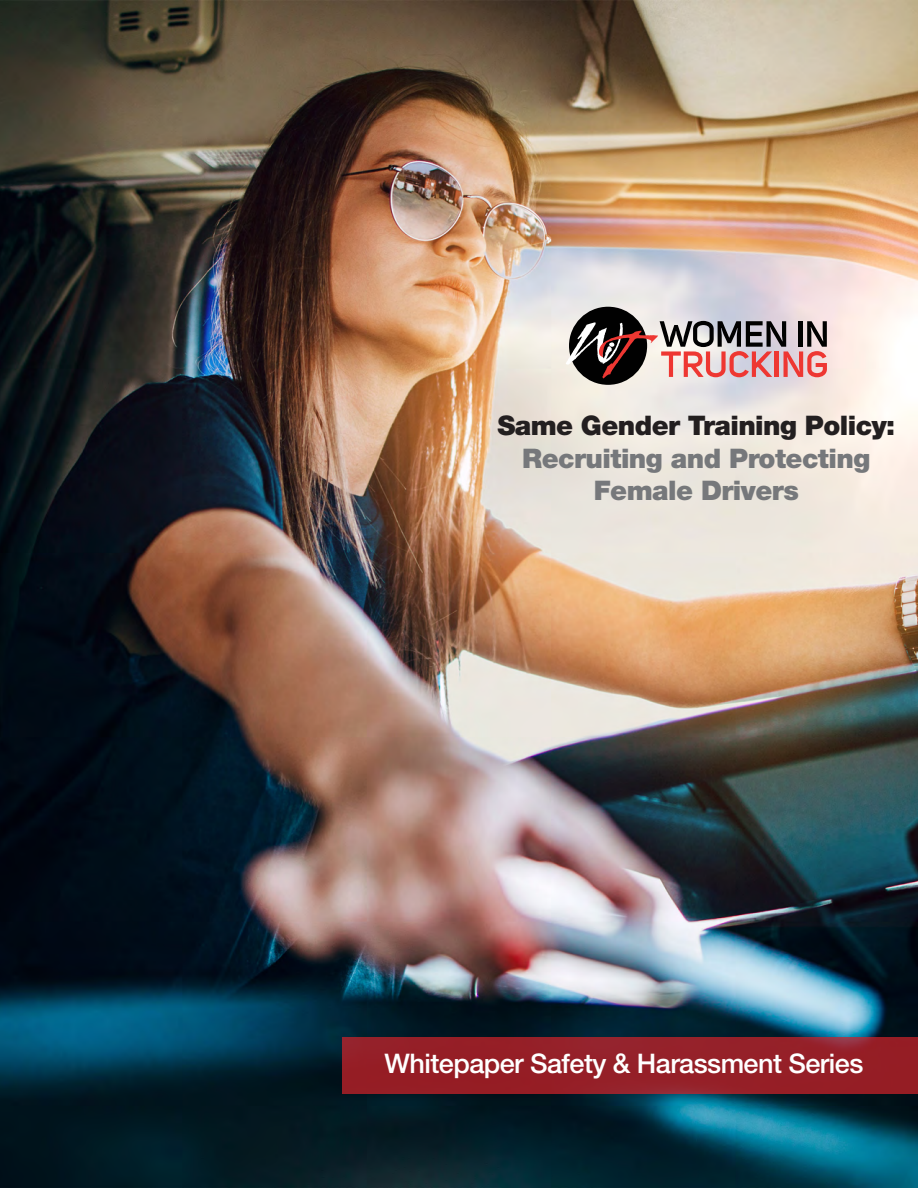
<style>
.page{position:relative;width:918px;height:1188px;background:#fff}
.page>*{position:absolute;margin:0;border:0;box-sizing:border-box;transform-origin:0 0}
.Main_Body{font:900 27px/32.4px "Helvetica Neue";letter-spacing:-.02em;color:#76787b;text-align:center}
.Main_Body-2{font:500 27px "Helvetica Neue";letter-spacing:-.02em;color:#fff}
.Main_Body-3{font:900 27px "Helvetica Neue";letter-spacing:-.02em;color:#231f20}
.t1{font:3.75px "Helvetica";color:#211e1e}
</style>
<div class="page">
<img style="left:0;top:0;width:918px;height:1188px">
<div style="left:569px;top:307px;width:78px;height:78px;background:#010101;border-radius:50%"></div>
<svg style="left:566px;top:321px;width:261px;height:58px"></svg>
<div style="left:342px;top:1038px;width:576px;height:56px;background:#951f27"></div>
<p class="t1" style="left:600px;top:361px;width:5px">™</p>
<p class="Main_Body-3" style="left:497px;top:410px;width:399px">Same Gender Training Policy:</p>
<p class="Main_Body" style="left:522px;top:442px;width:350px">Recruiting and Protecting<br>Female Drivers</p>
<p class="Main_Body-2" style="left:385px;top:1048px;width:480px">Whitepaper Safety &amp; Harassment Series</p>
</div>
